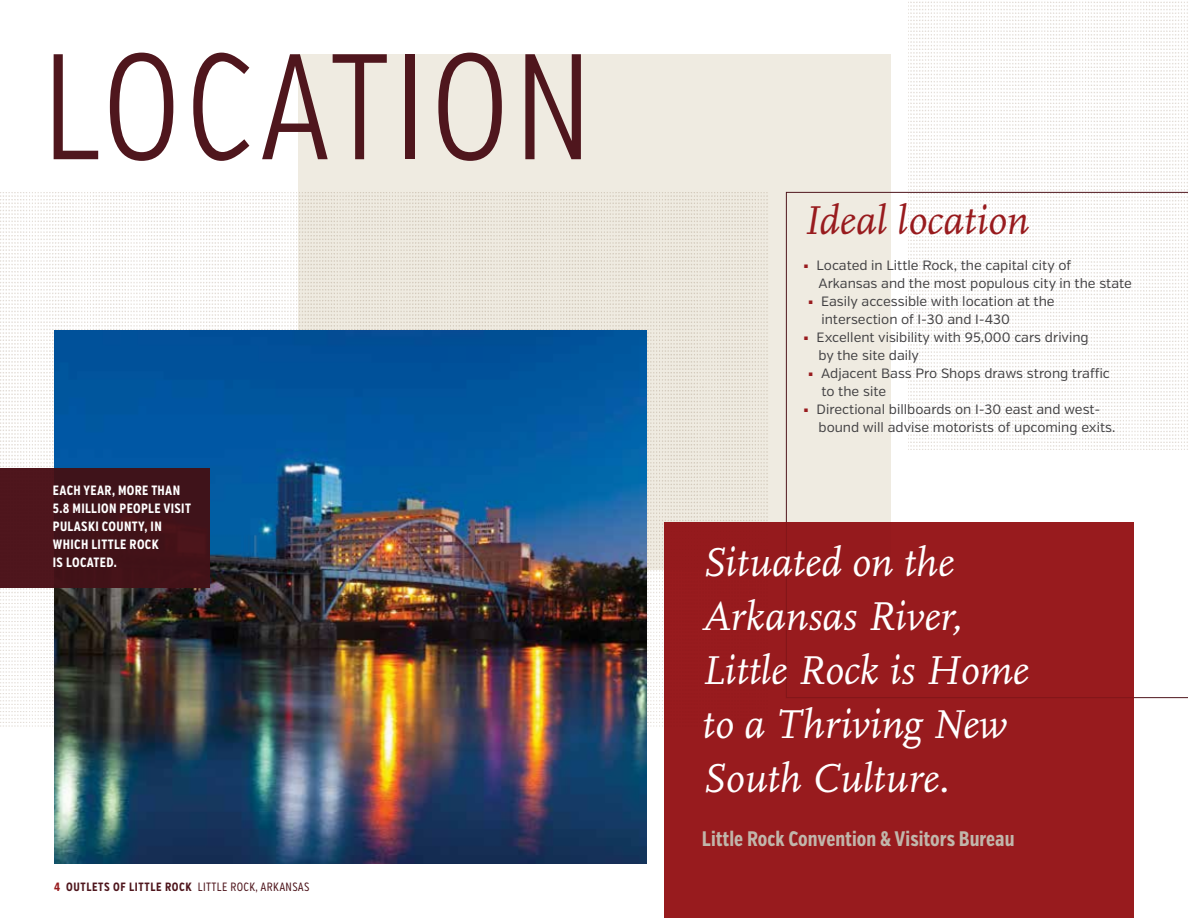
<style>
.page{position:relative;width:1188px;height:918px;background:#fff}
.page>*{position:absolute;margin:0;border:0;box-sizing:border-box;transform-origin:0 0}
.t1{font:300 150px "Verb Comp";letter-spacing:.025em;color:#4f161d}
.t2{font:italic 42px/54px "Scala OT";color:#fff}
.t3{font:italic 42px "Scala OT";color:#981b1e}
.t4{font:700 21px "Verb Comp";color:#c1b6ab}
.t5{font:13.5px/18px "Verb";color:#414042}
.t6{font:700 13.5px/18px "Verb Comp";letter-spacing:.025em;color:#fff}
.t7{font:700 12px "Verb Comp";letter-spacing:.05em;color:#4f161d}
.s1{color:#981b1e}
.s2{font-weight:400}
</style>
<div class="page">
<div style="left:298px;top:54px;width:592px;height:516px;background:#efebe1"></div>
<img style="left:0;top:192px;width:768px;height:534px">
<img style="left:908px;top:1px;width:280px;height:191px">
<img style="left:54px;top:330px;width:592px;height:534px">
<div style="left:0;top:468px;width:210px;height:120px;background:linear-gradient(to right,#4b151c,#3e1218)"></div>
<svg style="left:786px;top:192px;width:402px;height:506px"></svg>
<div style="left:664px;top:523px;width:470px;height:395px;background:#981b1e"></div>
<h1 class="t1" style="left:42px;top:21px;width:552px">LOCATION</h1>
<p class="t6" style="left:53px;top:482px;width:140px">EACH YEAR, MORE THAN<br>5.8 MILLION PEOPLE VISIT<br>PULASKI COUNTY, IN<br>WHICH LITTLE ROCK<br>IS LOCATED.</p>
<p class="t7" style="left:54px;top:880px;width:257px"><span class="s1">4</span> OUTLETS OF LITTLE ROCK <span class="s2">LITTLE ROCK, ARKANSAS</span></p>
<h2 class="t3" style="left:804px;top:197px;width:227px">Ideal location</h2>
<p class="t5" style="left:819px;top:256px;width:315px;text-indent:-15px"><sup>■</sup> Located in Little Rock, the capital city of<br>Arkansas and the most populous city in the state</p>
<p class="t5" style="left:822px;top:292px;width:235px;text-indent:-14px"><sup>■</sup> Easily accessible with location at the intersection of I-30 and I-430</p>
<p class="t5" style="left:819px;top:328px;width:272px;text-indent:-15px"><sup>■</sup> Excellent visibility with 95,000 cars driving by the site daily</p>
<p class="t5" style="left:822px;top:364px;width:290px;text-indent:-14px"><sup>■</sup> Adjacent Bass Pro Shops draws strong traffic to the site</p>
<p class="t5" style="left:819px;top:400px;width:298px;text-indent:-15px"><sup>■</sup> Directional billboards on I-30 east and west&shy;bound will advise motorists of upcoming exits.</p>
<h2 class="t2" style="left:702px;top:536px;width:328px">Situated on the<br>Arkansas River,<br>Little Rock is Home to a Thriving New<br>South Culture.</h2>
<h3 class="t4" style="left:702px;top:826px;width:314px">Little Rock Convention &amp; Visitors Bureau</h3>
</div>
